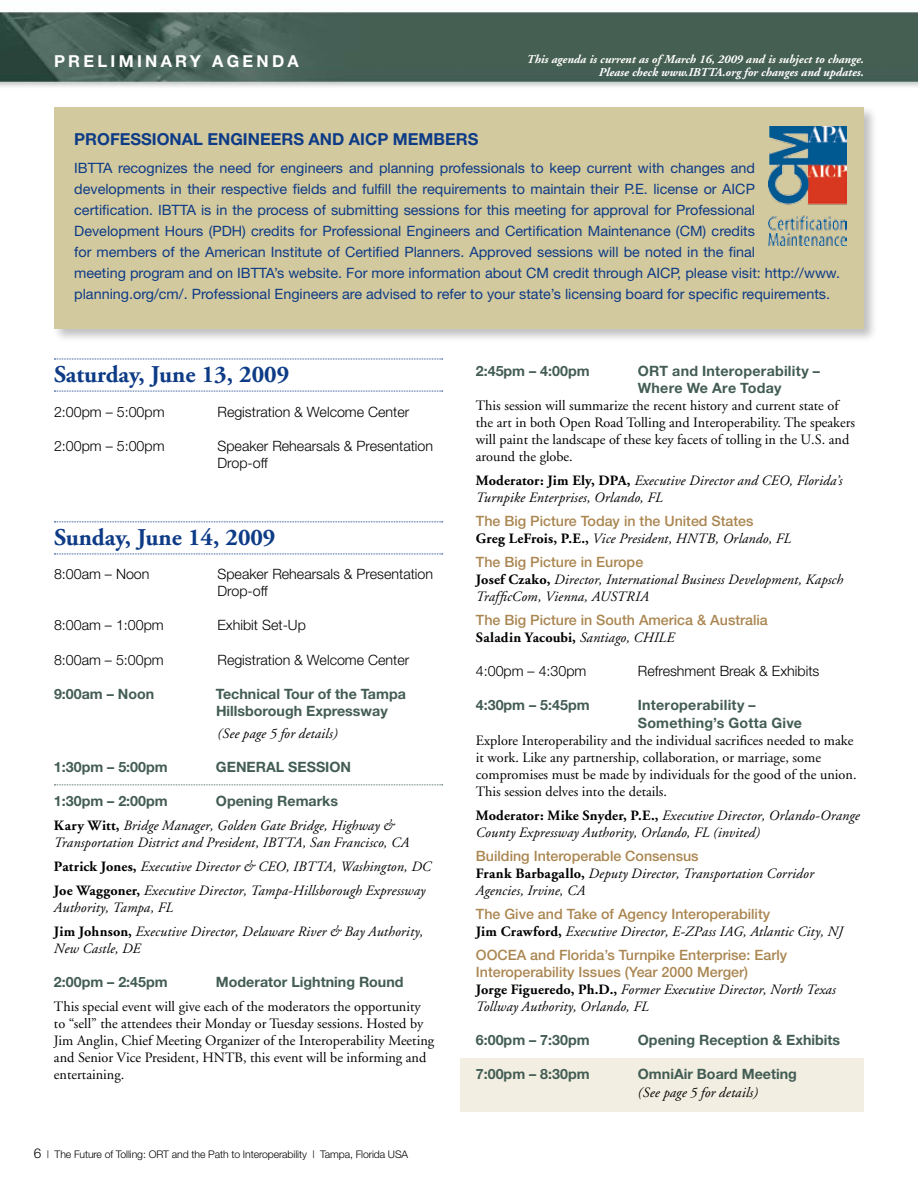
<style>
.page{position:relative;width:918px;height:1188px;background:#fff}
.page>*{position:absolute;margin:0;border:0;box-sizing:border-box;transform-origin:0 0}
.t1{font:700 24px "Adobe Garamond";color:#0d3b86}
.t2{font:700 16.5px "Helvetica Neue";color:#0d3b86}
.t3{font:700 16.5px "Helvetica Neue";color:#fff}
.t4{font:italic 14.25px/17.1px "Adobe Garamond";letter-spacing:.01em;color:#000}
.t5{font:14.25px/21px "Helvetica Neue";color:#0d3b86}
.t6{font:14.25px/17.1px "Adobe Garamond";color:#000}
.t7{font:700 14.25px/17.1px "Helvetica Neue";color:#435d54}
.t8{font:300 14.25px/17.1px "Helvetica Neue";color:#000}
.t9{font:500 14.25px/17.1px "Helvetica Neue";color:#aa8651}
.t10{font:700 14.25px "Adobe Garamond";letter-spacing:.015em;color:#000}
.t11{font:italic 700 12px/13.5px "Adobe Garamond";color:#fff;text-align:right}
.t12{font:300 10.5px "Helvetica Neue";letter-spacing:-.01em;color:#000}
.s1{font-weight:700;font-style:normal}
.s2{font-size:13.5px}
.s3{font-weight:400;font-style:italic}
</style>
<div class="page">
<div style="left:461px;top:1058px;width:403px;height:54px;background:#f2eee1"></div>
<img style="left:0;top:12px;width:918px;height:75px">
<svg style="left:54px;top:359px;width:389px;height:1px"></svg>
<svg style="left:54px;top:391px;width:389px;height:1px"></svg>
<svg style="left:54px;top:522px;width:389px;height:1px"></svg>
<svg style="left:54px;top:554px;width:389px;height:1px"></svg>
<svg style="left:54px;top:784px;width:389px;height:1px"></svg>
<div style="left:52px;top:105px;width:833px;height:244px;background:#000;opacity:.25"></div>
<div style="left:54px;top:107px;width:810px;height:221px;background:#d3c99e"></div>
<img style="left:769px;top:127px;width:78px;height:119px">
<p class="t3" style="left:54px;top:51px;width:29px">PRELIMINARY</p>
<p class="t3" style="left:212px;top:51px;width:16px">AGENDA</p>
<p class="t11" style="left:527px;top:52px;width:339px">This agenda is current as of March 16, 2009 and is subject to change.<br>Please check www.IBTTA.org for changes and updates.</p>
<p class="t2" style="left:74px;top:129px;width:57px">PROFESSIONAL</p>
<p class="t2" style="left:208px;top:129px;width:12px">ENGINEERS</p>
<p class="t2" style="left:309px;top:129px;width:13px">AND</p>
<p class="t2" style="left:349px;top:129px;width:57px">AIC P MEMBERS</p>
<p class="t5" style="left:74px;top:157px;width:767px">IBTTA recognizes the need for engineers and planning professionals to keep current with changes and developments in their respective fields and fulfill the requirements to maintain their P.E. license or AICP<br>certification. IBTTA is in the process of submitting sessions for this meeting for approval for Professional Development Hours (PDH) credits for Professional Engineers and Certification Maintenance (CM) credits<br>for members of the American Institute of Certified Planners. Approved sessions will be noted in the final<br>meeting program and on IBTTA’s website. For more information about CM credit through AICP, please visit: http://www. planning.org/cm/. Professional Engineers are advised to refer to your state’s licensing board for specific requirements.</p>
<h1 class="t1" style="left:54px;top:361px;width:237px">Saturday, June 13, 2009</h1>
<p class="t8" style="left:54px;top:403px;width:112px">2:00pm – 5:00pm</p>
<p class="t8" style="left:218px;top:403px;width:193px">Registration &amp; Welcome Center</p>
<p class="t8" style="left:54px;top:437px;width:112px">2:00pm – 5:00pm</p>
<p class="t8" style="left:218px;top:437px;width:217px">Speaker Rehearsals &amp; Presentation<br>Drop-off</p>
<h1 class="t1" style="left:54px;top:524px;width:223px">Sunday, June 14, 2009</h1>
<p class="t8" style="left:54px;top:565px;width:97px">8:00am – Noon</p>
<p class="t8" style="left:218px;top:565px;width:217px">Speaker Rehearsals &amp; Presentation<br>Drop-off</p>
<p class="t8" style="left:54px;top:617px;width:111px">8:00am – 1:00pm</p>
<p class="t8" style="left:218px;top:617px;width:90px">Exhibit Set-Up</p>
<p class="t8" style="left:54px;top:651px;width:111px">8:00am – 5:00pm</p>
<p class="t8" style="left:218px;top:651px;width:193px">Registration &amp; Welcome Center</p>
<p class="t7" style="left:54px;top:685px;width:137px">9:00am – Noon T</p>
<p class="t7" style="left:216px;top:685px;width:191px;text-indent:7px">echnical Tour of the Tampa<br>Hillsborough Expressway</p>
<p class="t4" style="left:218px;top:725px;width:122px">(See page 5 for details)</p>
<p class="t7" style="left:54px;top:758px;width:130px">1:30pm – 5:00pm GENERAL</p>
<p class="t7" style="left:288px;top:758px;width:10px">SESSION</p>
<p class="t7" style="left:54px;top:792px;width:145px">1:30pm – 2:00pm O</p>
<p class="t7" style="left:227px;top:792px;width:113px">pening Remarks</p>
<p class="t4" style="left:54px;top:817px;width:357px"><span class="s1">Kary Witt,</span> Bridge Manager, Golden Gate Bridge, Highway &amp;<br>Transportation District and President, IBTTA, San Francisco, CA</p>
<p class="t4" style="left:54px;top:855px;width:379px;line-height:23.9px"><span class="s1">Patrick Jones,</span> Executive Director &amp; CEO, IBTTA, Washington, DC<br><span class="s1">Joe Waggoner,</span> Executive Director, Tampa-Hillsborough Expressway</p>
<p class="t4" style="left:54px;top:896px;width:371px;line-height:23.9px">Authority, Tampa, FL<br><span class="s1">Jim Johnson,</span> Executive Director, Delaware River &amp; Bay Authority,</p>
<p class="t4" style="left:54px;top:940px;width:88px">New Castle, DE</p>
<p class="t7" style="left:54px;top:973px;width:145px">2:00pm – 2:45pm M</p>
<p class="t7" style="left:229px;top:973px;width:176px">oderator Lightning Round</p>
<p class="t6" style="left:54px;top:998px;width:382px">This special event will give each of the moderators the opportunity to “sell” the attendees their Monday or Tuesday sessions. Hosted by Jim Anglin, Chief Meeting Organizer of the Interoperability Meeting and Senior Vice President, HNTB, this event will be informing and entertaining.</p>
<p class="t12" style="left:34px;top:1148px;width:376px"><span class="s2">6</span> | The Future of Tolling: ORT and the Path to Interoperability | Tampa, Florida USA</p>
<p class="t7" style="left:476px;top:362px;width:135px">2:45pm – 4:00pm ORT</p>
<p class="t7" style="left:638px;top:362px;width:183px;text-indent:34px">and Interoperability –<br>Where We Are Today</p>
<p class="t6" style="left:476px;top:397px;width:381px">This session will summarize the recent history and current state of the art in both Open Road Tolling and Interoperability. The speakers will paint the landscape of these key facets of tolling in the U.S. and around the globe.</p>
<p class="t4" style="left:476px;top:472px;width:368px"><span class="s1">Moderator: Jim Ely, DPA,</span> Executive Director and CEO, Florida’s<br>Turnpike Enterprises, Orlando, FL</p>
<p class="t9" style="left:476px;top:512px;width:279px">The Big Picture Today in the United States</p>
<p class="t4" style="left:476px;top:530px;width:317px"><span class="s1">Greg LeFrois, P.E.,</span> Vice President, HNTB, Orlando, FL</p>
<p class="t9" style="left:476px;top:553px;width:169px">The Big Picture in Europe</p>
<p class="t4" style="left:476px;top:571px;width:369px"><span class="s1">Josef Czako,</span> Director, International Business Development, Kapsch<br>TrafficCom, Vienna, AUSTRIA</p>
<p class="t9" style="left:476px;top:611px;width:293px">The Big Picture in South America &amp; Australia</p>
<p class="t10" style="left:476px;top:630px;width:177px">Saladin Yacoubi, <span class="s3">Santiago, Chile</span></p>
<p class="t8" style="left:476px;top:662px;width:112px">4:00pm – 4:30pm</p>
<p class="t8" style="left:638px;top:662px;width:183px">Refreshment Break &amp; Exhibits</p>
<p class="t7" style="left:476px;top:697px;width:141px">4:30pm – 5:45pm I</p>
<p class="t7" style="left:638px;top:697px;width:166px;text-indent:4px">nteroperability –<br>Something’s Gotta Give</p>
<p class="t6" style="left:476px;top:732px;width:382px">Explore Interoperability and the individual sacrifices needed to make it work. Like any partnership, collaboration, or marriage, some compromises must be made by individuals for the good of the union.<br>This session delves into the details.</p>
<p class="t4" style="left:476px;top:807px;width:385px"><span class="s1">Moderator: Mike Snyder, P.E.,</span> Executive Director, Orlando-Orange<br>County Expressway Authority, Orlando, FL (invited)</p>
<p class="t9" style="left:476px;top:847px;width:224px">Building Interoperable Consensus</p>
<p class="t4" style="left:476px;top:865px;width:339px"><span class="s1">Frank Barbagallo,</span> Deputy Director, Transportation Corridor<br>Agencies, Irvine, CA</p>
<p class="t9" style="left:476px;top:905px;width:296px">The Give and Take of Agency Interoperability</p>
<p class="t4" style="left:476px;top:923px;width:369px"><span class="s1">Jim Crawford,</span> Executive Director, E-ZPass IAG, Atlantic City, NJ</p>
<p class="t9" style="left:476px;top:946px;width:313px">OOCEA and Florida’s Turnpike Enterprise: Early<br>Interoperability Issues (Year 2000 Merger)</p>
<p class="t4" style="left:476px;top:981px;width:361px"><span class="s1">Jorge Figueredo, Ph.D.,</span> Former Executive Director, North Texas<br>Tollway Authority, Orlando, FL</p>
<p class="t7" style="left:476px;top:1031px;width:145px">6:00pm – 7:30pm O</p>
<p class="t7" style="left:649px;top:1031px;width:193px">pening Reception &amp; Exhibits</p>
<p class="t7" style="left:476px;top:1066px;width:145px">7:00pm – 8:30pm O</p>
<p class="t7" style="left:649px;top:1066px;width:149px">mniAir Board Meeting</p>
<p class="t4" style="left:638px;top:1084px;width:122px">(See page 5 for details)</p>
</div>
